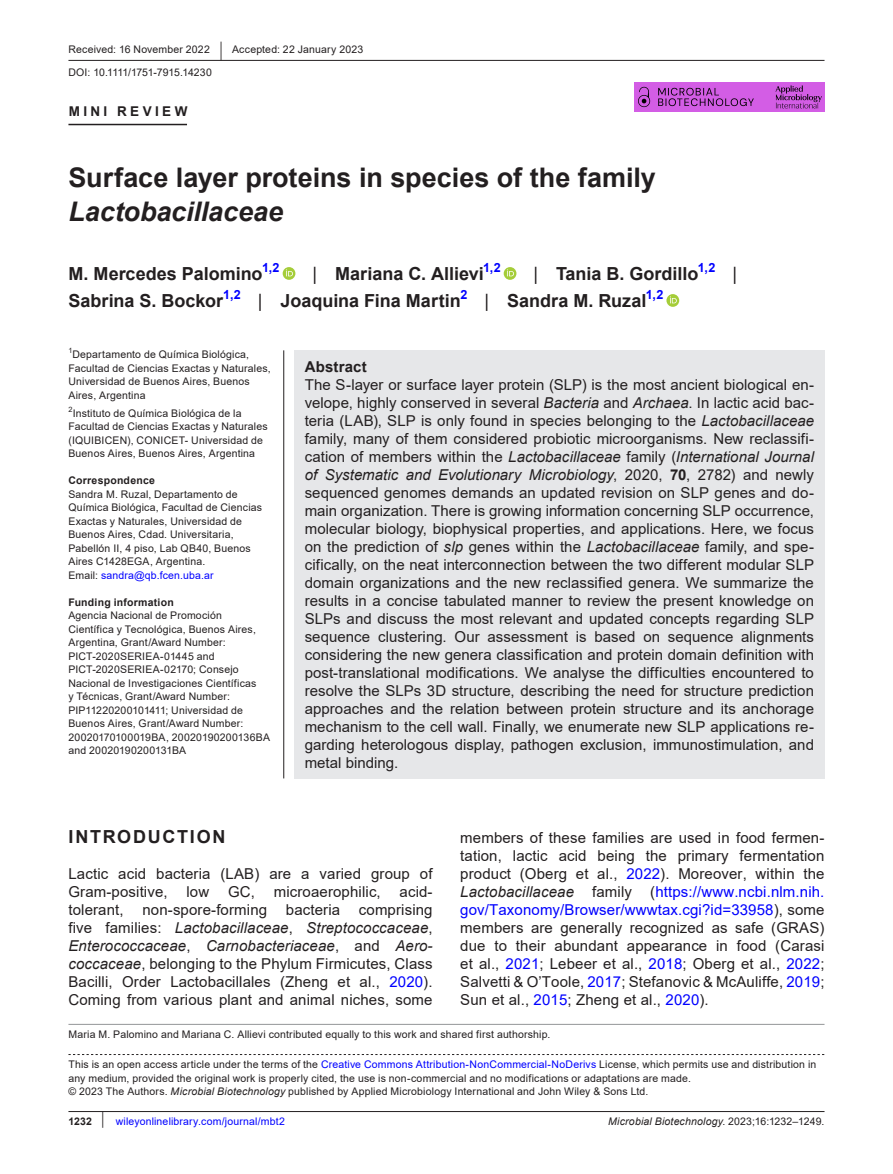
<style>
.page{position:relative;width:893px;height:1174px;background:#fff}
.page>*{position:absolute;margin:0;border:0;box-sizing:border-box;transform-origin:0 0}
.t1{font:700 27px "Arial";color:#231f20}
.t2{font:italic 700 27px "Arial";letter-spacing:-.005em;color:#231f20}
.t3{font:700 18px "Arial";color:#231f20}
.t4{font:700 18px "Arial";letter-spacing:.095em;color:#231f20}
.t5{font:18px "Arial";color:#231f20}
.t6{font:15px/18px "Arial";letter-spacing:.01em;color:#231f20;text-align:justify}
.t7{font:700 15px "Arial";letter-spacing:.01em;color:#231f20}
.t8{font:700 13.5px "Arial";letter-spacing:.255em;color:#231f20}
.t9{font:700 12.6px "Arial";color:#00f}
.t10{font:10.5px/13.5px "Arial";letter-spacing:.015em;color:#231f20}
.t11{font:italic 10.5px "Arial";letter-spacing:.015em;color:#231f20}
.t12{font:10.5px "Arial";letter-spacing:.015em;color:#00f}
.t13{font:700 10.5px "Arial";letter-spacing:.02em;color:#231f20}
.s1{font-size:19.5px}
.s2{font-weight:400}
.s3{color:#00f}
.s4{font-style:italic}
.s5{font-weight:700}
.s6{font-weight:700;color:#231f20}
.s7{font-size:17.4px;color:#231f20}
.s8{font-style:normal}
</style>
<div class="page">
<hr style="left:68px;top:1111px;width:756px;height:1px;background:#231f20">
<img style="left:634px;top:82px;width:190px;height:30px">
<hr style="left:68px;top:60px;width:756px;height:1px;background:#231f20">
<hr style="left:68px;top:124px;width:119px;height:1px;background:#231f20">
<svg style="left:283px;top:267px;width:12px;height:13px"></svg>
<svg style="left:286px;top:269px;width:7px;height:7px"></svg>
<svg style="left:504px;top:267px;width:12px;height:13px"></svg>
<svg style="left:507px;top:269px;width:7px;height:7px"></svg>
<svg style="left:666px;top:294px;width:13px;height:13px"></svg>
<svg style="left:670px;top:296px;width:7px;height:7px"></svg>
<svg style="left:68px;top:1054px;width:756px;height:1px"></svg>
<hr style="left:68px;top:1024px;width:756px;height:1px;background:#939598">
<div style="left:294px;top:350px;width:530px;height:428px;background:#e6e7e9"></div>
<hr style="left:283px;top:350px;width:1px;height:428px;background:#231f20">
<p class="t10" style="left:68px;top:38px;width:296px;line-height:22.5px">Received: 16 November 2022 <span class="s1">|</span> Accepted: 22 January 2023<br>DOI: 10.1111/1751-7915.14230</p>
<p class="t8" style="left:69px;top:102px;width:120px">MINI REVIEW</p>
<h1 class="t1" style="left:68px;top:158px;width:589px">Surface layer proteins in species of the family</h1>
<h1 class="t2" style="left:68px;top:194px;width:216px">Lactobacillaceae</h1>
<p class="t3" style="left:68px;top:261px;width:196px">M. Mercedes Palomino</p>
<p class="t9" style="left:262px;top:258px;width:19px">1,2</p>
<p class="t3" style="left:312px;top:261px;width:173px"><span class="s2">|</span> Mariana C. Allievi</p>
<p class="t9" style="left:483px;top:258px;width:19px">1,2</p>
<p class="t3" style="left:533px;top:261px;width:167px"><span class="s2">|</span> Tania B. Gordillo</p>
<p class="t9" style="left:698px;top:258px;width:19px">1,2</p>
<p class="t5" style="left:732px;top:261px;width:6px">|</p>
<p class="t3" style="left:68px;top:288px;width:156px">Sabrina S. Bockor</p>
<p class="t9" style="left:223px;top:285px;width:19px">1,2</p>
<p class="t3" style="left:258px;top:288px;width:204px"><span class="s2">|</span> Joaquina Fina Martin</p>
<p class="t9" style="left:461px;top:285px;width:9px">2</p>
<p class="t3" style="left:485px;top:288px;width:163px"><span class="s2">|</span> Sandra M. Ruzal</p>
<p class="t9" style="left:646px;top:285px;width:19px">1,2</p>
<p class="t10" style="left:68px;top:347px;width:204px"><sup>1</sup>Departamento de Química Biológica, Facultad de Ciencias Exactas y Naturales, Universidad de Buenos Aires, Buenos Aires, Argentina</p>
<p class="t10" style="left:68px;top:406px;width:201px"><sup>2</sup>Instituto de Química Biológica de la Facultad de Ciencias Exactas y Naturales (IQUIBICEN), CONICET- Universidad de Buenos Aires, Buenos Aires, Argentina</p>
<p class="t13" style="left:68px;top:473px;width:88px">Correspondence</p>
<p class="t10" style="left:68px;top:487px;width:195px">Sandra M. Ruzal, Departamento de Química Biológica, Facultad de Ciencias Exactas y Naturales, Universidad de Buenos Aires, Cdad. Universitaria, Pabellón II, 4 piso, Lab QB40, Buenos Aires C1428EGA, Argentina.<br>Email: <span class="s3">sandra@qb.fcen.uba.ar</span></p>
<p class="t13" style="left:68px;top:594px;width:107px">Funding information</p>
<p class="t10" style="left:68px;top:608px;width:203px">Agencia Nacional de Promoción<br>Científica y Tecnológica, Buenos Aires, Argentina, Grant/Award Number:<br>PICT-2020SERIEA-01445 and PICT-2020SERIEA-02170; Consejo Nacional de Investigaciones Científicas<br>y Técnicas, Grant/Award Number:<br>PIP11220200101411; Universidad de Buenos Aires, Grant/Award Number:<br>20020170100019BA, 20020190200136BA and 20020190200131BA</p>
<p class="t7" style="left:305px;top:356px;width:64px">Abstract</p>
<p class="t6" style="left:305px;top:375px;width:511px">The S-layer or surface layer protein (SLP) is the most ancient biological en&shy;velope, highly conserved in several <span class="s4">Bacteria</span> and <span class="s4">Archaea</span>. In lactic acid bac&shy;teria (LAB), SLP is only found in species belonging to the <span class="s4">Lactobacillaceae </span>family, many of them considered probiotic microorganisms. New reclassifi&shy;cation of members within the <span class="s4">Lactobacillaceae</span> family (<span class="s4">International Journal of Systematic and Evolutionary Microbiology</span>, 2020, <span class="s5">70</span>, 2782) and newly sequenced genomes demands an updated revision on SLP genes and do&shy;main organization. There is growing information concerning SLP occurrence, molecular biology, biophysical properties, and applications. Here, we focus on the prediction of <span class="s4">slp</span> genes within the <span class="s4">Lactobacillaceae</span> family, and spe&shy;cifically, on the neat interconnection between the two different modular SLP domain organizations and the new reclassified genera. We summarize the results in a concise tabulated manner to review the present knowledge on SLPs and discuss the most relevant and updated concepts regarding SLP sequence clustering. Our assessment is based on sequence alignments considering the new genera classification and protein domain definition with post-translational modifications. We analyse the difficulties encountered to resolve the SLPs 3D structure, describing the need for structure prediction approaches and the relation between protein structure and its anchorage mechanism to the cell wall. Finally, we enumerate new SLP applications re&shy;garding heterologous display, pathogen exclusion, immunostimulation, and metal binding.</p>
<p class="t4" style="left:68px;top:824px;width:159px">INTRODUCTION</p>
<p class="t6" style="left:68px;top:865px;width:366px">Lactic acid bacteria (LAB) are a varied group of<br>Gram-positive,</p>
<p class="t6" style="left:186px;top:883px;width:24px">low</p>
<p class="t6" style="left:228px;top:883px;width:28px">GC,</p>
<p class="t6" style="left:274px;top:883px;width:109px">microaerophilic,</p>
<p class="t6" style="left:68px;top:883px;width:366px;text-indent:331px">acid&shy;tolerant, non-spore-forming bacteria comprising five families: <span class="s4">Lactobacillaceae</span>, <span class="s4">Streptococcaceae</span>, <span class="s4">Enterococcaceae</span>, <span class="s4">Carnobacteriaceae</span>, and <span class="s4">Aero&shy;coccaceae</span>, belonging to the Phylum Firmicutes, Class Bacilli, Order Lactobacillales (Zheng et al., <span class="s3">2020</span>).<br>Coming from various plant and animal niches, some</p>
<p class="t6" style="left:460px;top:829px;width:366px">members of these families are used in food fermen&shy;tation, lactic acid being the primary fermentation product (Oberg et al., <span class="s3">2022</span>). Moreover, within the <span class="s4">Lactobacillaceae</span> family (<span class="s3">https://www.ncbi.nlm.nih. gov/Taxonomy/Browser/wwwtax.cgi?id=33958</span>), some members are generally recognized as safe (GRAS) due to their abundant appearance in food (Carasi et al., <span class="s3">2021</span>; Lebeer et al., <span class="s3">2018</span>; Oberg et al., <span class="s3">2022</span>; Salvetti &amp; O’Toole, <span class="s3">2017</span>; Stefanovic &amp; McAuliffe, <span class="s3">2019</span>; Sun et al., <span class="s3">2015</span>; Zheng et al., <span class="s3">2020</span>).</p>
<p class="t10" style="left:68px;top:1027px;width:484px">Maria M. Palomino and Mariana C. Allievi contributed equally to this work and shared first authorship.</p>
<p class="t10" style="left:68px;top:1057px;width:749px">This is an open access article under the terms of the <span class="s3">Creative Commons Attribution-NonCommercial-NoDerivs</span> License, which permits use and distribution in any medium, provided the original work is properly cited, the use is non-commercial and no modifications or adaptations are made.<br>© 2023 The Authors. <span class="s4">Microbial Biotechnology</span> published by Applied Microbiology International and John Wiley &amp; Sons Ltd.</p>
<p class="t12" style="left:68px;top:1114px;width:218px"><span class="s6">1232</span> <span class="s7">|</span> wileyonlinelibrary.com/journal/mbt2</p>
<p class="t11" style="left:608px;top:1115px;width:218px">Microbial Biotechnology<span class="s8">. 2023;16:1232–1249.</span></p>
</div>
